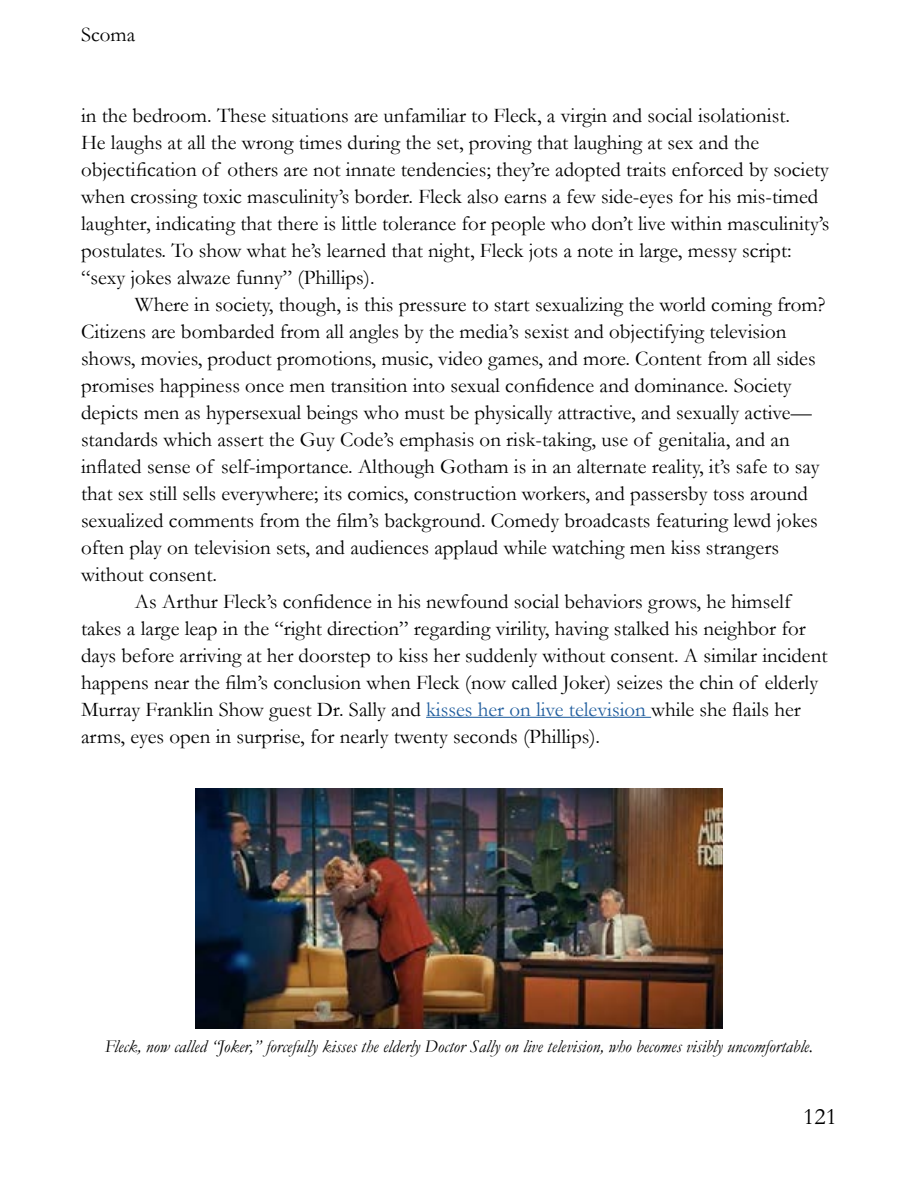
<style>
.page{position:relative;width:918px;height:1188px;background:#fff}
.page>*{position:absolute;margin:0;border:0;box-sizing:border-box;transform-origin:0 0}
.t1{font:24px "Garamond";color:#000}
.t2{font:21px/27px "Garamond";color:#000}
.t3{font:italic 18px "Garamond";color:#000}
.s1{color:#215e9e}
</style>
<div class="page">
<hr style="left:426px;top:717px;width:225px;height:1px;background:#215e9e">
<img style="left:196px;top:788px;width:527px;height:241px">
<p class="t2" style="left:81px;top:21px;width:56px">Scoma</p>
<p class="t2" style="left:81px;top:102px;width:750px">in the bedroom. These situations are unfamiliar to Fleck, a virgin and social isolationist.<br>He laughs at all the wrong times during the set, proving that laughing at sex and the objectification of others are not innate tendencies; they’re adopted traits enforced by society when crossing toxic masculinity’s border. Fleck also earns a few side-eyes for his mis-timed laughter, indicating that there is little tolerance for people who don’t live within masculinity’s postulates. To show what he’s learned that night, Fleck jots a note in large, messy script: “sexy jokes alwaze funny” (Phillips).</p>
<p class="t2" style="left:135px;top:291px;width:692px">Where in society, though, is this pressure to start sexualizing the world coming from?</p>
<p class="t2" style="left:81px;top:318px;width:707px">Citizens are bombarded from all angles by the media’s sexist and objectifying television</p>
<p class="t2" style="left:81px;top:345px;width:736px">shows, movies, product promotions, music, video games, and more. Content from all sides</p>
<p class="t2" style="left:81px;top:372px;width:712px">promises happiness once men transition into sexual confidence and dominance. Society</p>
<p class="t2" style="left:81px;top:399px;width:732px">depicts men as hypersexual beings who must be physically attractive, and sexually active—</p>
<p class="t2" style="left:81px;top:426px;width:710px">standards which assert the Guy Code’s emphasis on risk-taking, use of genitalia, and an</p>
<p class="t2" style="left:81px;top:453px;width:740px">inflated sense of self-importance. Although Gotham is in an alternate reality, it’s safe to say</p>
<p class="t2" style="left:81px;top:480px;width:728px">that sex still sells everywhere; its comics, construction workers, and passersby toss around</p>
<p class="t2" style="left:81px;top:507px;width:738px">sexualized comments from the film’s background. Comedy broadcasts featuring lewd jokes</p>
<p class="t2" style="left:81px;top:534px;width:700px">often play on television sets, and audiences applaud while watching men kiss strangers</p>
<p class="t2" style="left:81px;top:561px;width:138px">without consent.</p>
<p class="t2" style="left:135px;top:588px;width:657px">As Arthur Fleck’s confidence in his newfound social behaviors grows, he himself</p>
<p class="t2" style="left:81px;top:615px;width:726px">takes a large leap in the “right direction” regarding virility, having stalked his neighbor for</p>
<p class="t2" style="left:81px;top:642px;width:748px">days before arriving at her doorstep to kiss her suddenly without consent. A similar incident</p>
<p class="t2" style="left:81px;top:669px;width:739px">happens near the film’s conclusion when Fleck (now called Joker) seizes the chin of elderly</p>
<p class="t2" style="left:81px;top:696px;width:721px">Murray Franklin Show guest Dr. Sally and <span class="s1">kisses her on live television</span> while she flails her</p>
<p class="t2" style="left:81px;top:723px;width:521px">arms, eyes open in surprise, for nearly twenty seconds (Phillips).</p>
<p class="t3" style="left:105px;top:1037px;width:710px">Fleck, now called “Joker,” forcefully kisses the elderly Doctor Sally on live television, who becomes visibly uncomfortable.</p>
<p class="t1" style="left:803px;top:1103px;width:35px">121</p>
</div>
